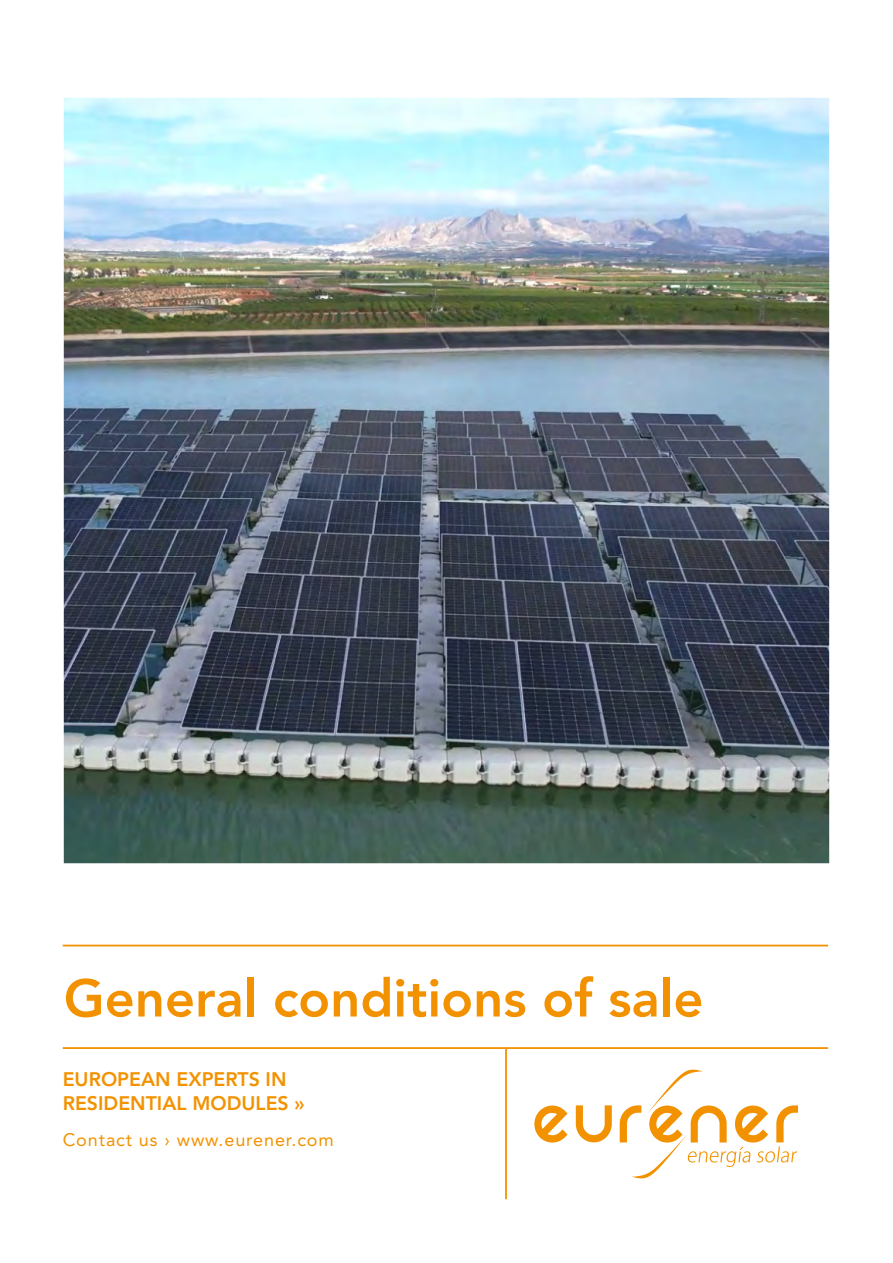
<style>
.page{position:relative;width:893px;height:1263px;background:#fff}
.page>*{position:absolute;margin:0;border:0;box-sizing:border-box;transform-origin:0 0}
.t1{font:800 52.5px "Avenir LT Std";color:#f39200}
.t2{font:800 19.5px/23.4px "Avenir LT Std";color:#f39200}
.t3{font:18px "Avenir LT Std";letter-spacing:.05em;color:#f39200}
</style>
<div class="page">
<img style="left:64px;top:98px;width:765px;height:765px">
<svg style="left:576px;top:1105px;width:36px;height:37px"></svg>
<svg style="left:534px;top:1105px;width:34px;height:37px"></svg>
<svg style="left:620px;top:1069px;width:178px;height:109px"></svg>
<hr style="left:63px;top:1047px;width:765px;height:2px;background:#f39200">
<hr style="left:63px;top:945px;width:765px;height:1px;background:#f39200">
<hr style="left:505px;top:1049px;width:2px;height:150px;background:#f39200">
<h1 class="t1" style="left:64px;top:967px;width:641px">General conditions of sale</h1>
<p class="t2" style="left:63px;top:1068px;width:243px">EUROPEAN EXPERTS IN<br>RESIDENTIAL MODULES »</p>
<p class="t3" style="left:63px;top:1129px;width:273px">Contact us › www.eurener.com</p>
</div>
